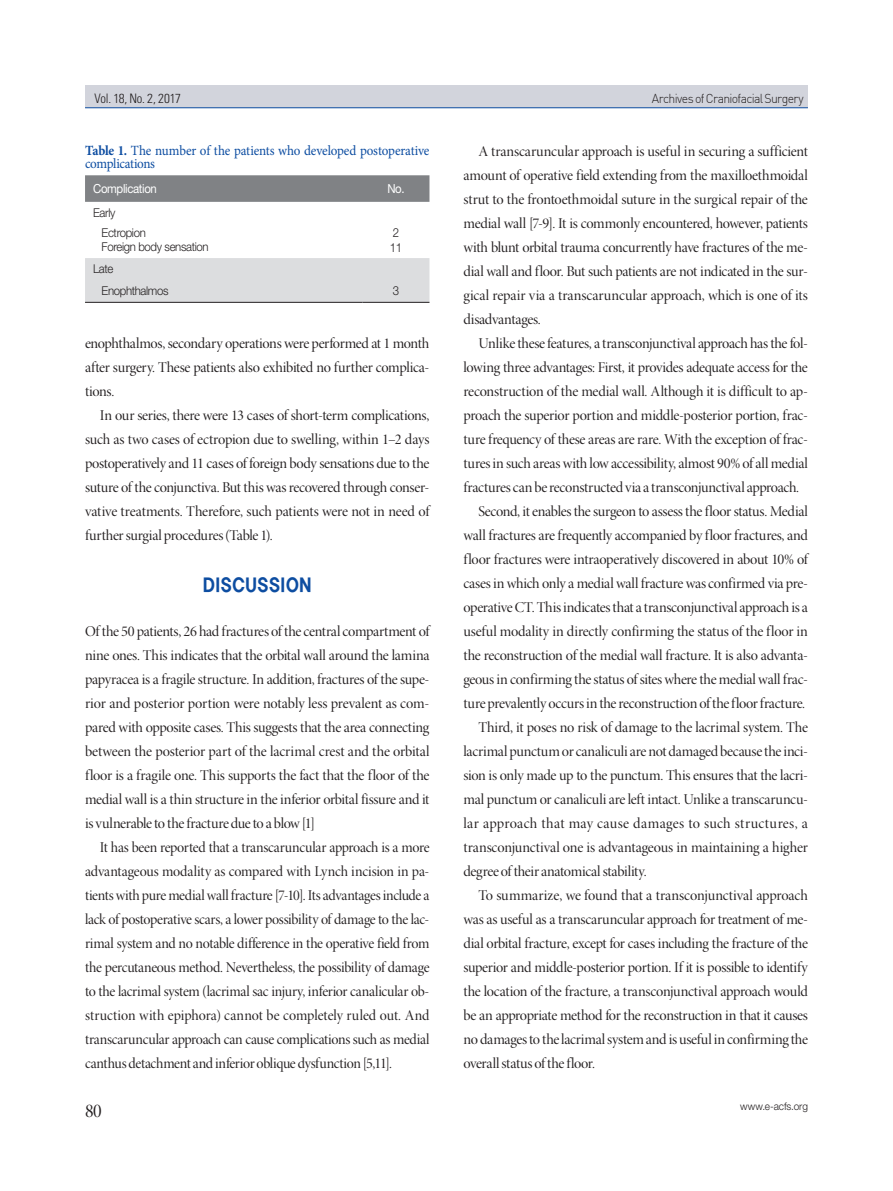
<style>
.page{position:relative;width:893px;height:1191px;background:#fff}
.page>*{position:absolute;margin:0;border:0;box-sizing:border-box;transform-origin:0 0}
.t1{font:19.5px "Minion Pro Disp";color:#231f20;scale:.96 1}
.t2{font:18.75px "Korean GHD B";letter-spacing:.04em;color:#0d4da1;scale:.86 1}
.t3{font:15px/24px "Minion Pro Disp";letter-spacing:-.015em;color:#231f20;text-align:justify}
.t4{font:15px "Minion Pro Disp";letter-spacing:.02em;color:#231f20}
.t5{font:14.1px/13.2px "Minion Pro";letter-spacing:-.015em;color:#0d4da1;scale:.93 1}
.t6{font:300 condensed 13.05px "Univers";letter-spacing:-.015em;color:#231f20;scale:.96 1}
.t7{font:300 12.75px "DIN";letter-spacing:-.055em;color:#231f20;scale:.96 1}
.t8{font:12.45px "Helvetica Neue LT Std";letter-spacing:-.03em;color:#fff;scale:.91 1}
.t9{font:300 12.45px/15px "Helvetica Neue LT Std";color:#231f20;scale:.91 1}
.t10{font:300 12.15px/19.8px "Helvetica Neue LT Std";letter-spacing:-.03em;color:#231f20;scale:.94 1}
.t11{font:300 10.5px "Helvetica Neue LT Std";letter-spacing:-.005em;color:#231f20;scale:.96 1}
.s1{font-weight:700}
</style>
<div class="page">
<div style="left:85px;top:85px;width:723px;height:22px;background:#d2d4dc"></div>
<hr style="left:85px;top:107px;width:723px;height:1px;background:#0d4da1">
<svg style="left:85px;top:175px;width:344px;height:27px;background:#828487"></svg>
<div style="left:85px;top:258px;width:344px;height:44px;background:#dcdddf"></div>
<hr style="left:85px;top:302px;width:277px;height:1px;background:#231f20">
<hr style="left:362px;top:302px;width:67px;height:1px;background:#231f20">
<p class="t6" style="left:95px;top:91px;width:91px">Vol. 18, No. 2, 2017</p>
<p class="t7" style="left:652px;top:90px;width:160px">Archives of Craniofacial Surgery</p>
<p class="t5" style="left:85px;top:144px;width:372px"><span class="s1">Table 1.</span> The number of the patients who developed postoperative complications</p>
<p class="t8" style="left:93px;top:181px;width:72px">Complication</p>
<p class="t8" style="left:387px;top:181px;width:20px">No.</p>
<p class="t10" style="left:102px;top:202px;width:48px;text-indent:-9px">Early<br>Ectropion</p>
<p class="t10" style="left:102px;top:237px;width:115px">Foreign body sensation</p>
<p class="t9" style="left:390px;top:224px;width:15px">2<br>11</p>
<p class="t10" style="left:102px;top:257px;width:73px;line-height:22px;text-indent:-9px">Late<br>Enophthalmos</p>
<p class="t9" style="left:393px;top:283px;width:8px">3</p>
<p class="t3" style="left:85px;top:332px;width:346px">enophthalmos, secondary operations were performed at 1 month after surgery. These patients also exhibited no further complica&shy;tions.</p>
<p class="t3" style="left:85px;top:404px;width:346px;text-indent:15px">In our series, there were 13 cases of short-term complications, such as two cases of ectropion due to swelling, within 1–2 days postoperatively and 11 cases of foreign body sensations due to the suture of the conjunctiva. But this was recovered through conser&shy;vative treatments. Therefore, such patients were not in need of further surgial procedures (Table 1).</p>
<p class="t2" style="left:203px;top:575px;width:127px">DISCUSSION</p>
<p class="t3" style="left:85px;top:620px;width:346px">Of the 50 patients, 26 had fractures of the central compartment of nine ones. This indicates that the orbital wall around the lamina papyracea is a fragile structure. In addition, fractures of the supe&shy;rior and posterior portion were notably less prevalent as com&shy;pared with opposite cases. This suggests that the area connecting between the posterior part of the lacrimal crest and the orbital floor is a fragile one. This supports the fact that the floor of the medial wall is a thin structure in the inferior orbital fissure and it is vulnerable to the fracture due to a blow [1]</p>
<p class="t3" style="left:85px;top:836px;width:346px;text-indent:15px">It has been reported that a transcaruncular approach is a more advantageous modality as compared with Lynch incision in pa&shy;tients with pure medial wall fracture [7-10]. Its advantages include a lack of postoperative scars, a lower possibility of damage to the lac&shy;rimal system and no notable difference in the operative field from the percutaneous method. Nevertheless, the possibility of damage to the lacrimal system (lacrimal sac injury, inferior canalicular ob&shy;struction with epiphora) cannot be completely ruled out. And transcaruncular approach can cause complications such as medial canthus detachment and inferior oblique dysfunction [5,11].</p>
<h1 class="t1" style="left:85px;top:1099px;width:19px">80</h1>
<p class="t3" style="left:463px;top:140px;width:346px;text-indent:15px">A transcaruncular approach is useful in securing a sufficient amount of operative field extending from the maxilloethmoidal strut to the frontoethmoidal suture in the surgical repair of the medial wall [7-9]. It is commonly encountered, however, patients with blunt orbital trauma concurrently have fractures of the me&shy;dial wall and floor. But such patients are not indicated in the sur&shy;gical repair via a transcaruncular approach, which is one of its disadvantages.</p>
<p class="t3" style="left:478px;top:332px;width:331px">Unlike these features, a transconjunctival approach has the fol-</p>
<p class="t3" style="left:463px;top:356px;width:346px">lowing three advantages: First, it provides adequate access for the</p>
<p class="t3" style="left:463px;top:380px;width:346px">reconstruction of the medial wall. Although it is difficult to ap-</p>
<p class="t3" style="left:463px;top:404px;width:346px">proach the superior portion and middle-posterior portion, frac-</p>
<p class="t3" style="left:463px;top:428px;width:346px">ture frequency of these areas are rare. With the exception of frac-</p>
<p class="t3" style="left:463px;top:452px;width:346px">tures in such areas with low accessibility, almost 90% of all medial</p>
<p class="t3" style="left:463px;top:476px;width:337px">fractures can be reconstructed via a transconjunctival approach.</p>
<p class="t3" style="left:478px;top:500px;width:331px">Second, it enables the surgeon to assess the floor status. Medial</p>
<p class="t3" style="left:463px;top:524px;width:346px">wall fractures are frequently accompanied by floor fractures, and</p>
<p class="t3" style="left:463px;top:548px;width:346px">floor fractures were intraoperatively discovered in about 10% of</p>
<p class="t3" style="left:463px;top:572px;width:346px">cases in which only a medial wall fracture was confirmed via pre-</p>
<p class="t3" style="left:463px;top:596px;width:346px">operative CT. This indicates that a transconjunctival approach is a</p>
<p class="t3" style="left:463px;top:620px;width:346px">useful modality in directly confirming the status of the floor in</p>
<p class="t3" style="left:463px;top:644px;width:346px">the reconstruction of the medial wall fracture. It is also advanta-</p>
<p class="t3" style="left:463px;top:668px;width:346px">geous in confirming the status of sites where the medial wall frac-</p>
<p class="t3" style="left:463px;top:692px;width:343px">ture prevalently occurs in the reconstruction of the floor fracture.</p>
<p class="t3" style="left:478px;top:716px;width:331px">Third, it poses no risk of damage to the lacrimal system. The</p>
<p class="t3" style="left:463px;top:740px;width:346px">lacrimal punctum or canaliculi are not damaged because the inci-</p>
<p class="t3" style="left:463px;top:764px;width:346px">sion is only made up to the punctum. This ensures that the lacri-</p>
<p class="t3" style="left:463px;top:788px;width:346px">mal punctum or canaliculi are left intact. Unlike a transcaruncu-</p>
<p class="t4" style="left:463px;top:814px;width:346px">lar approach that may cause damages to such structures, a</p>
<p class="t3" style="left:463px;top:836px;width:346px">transconjunctival one is advantageous in maintaining a higher</p>
<p class="t3" style="left:463px;top:860px;width:185px">degree of their anatomical stability.</p>
<p class="t3" style="left:478px;top:884px;width:331px">To summarize, we found that a transconjunctival approach</p>
<p class="t3" style="left:463px;top:908px;width:346px">was as useful as a transcaruncular approach for treatment of me-</p>
<p class="t3" style="left:463px;top:932px;width:346px">dial orbital fracture, except for cases including the fracture of the</p>
<p class="t3" style="left:463px;top:956px;width:346px">superior and middle-posterior portion. If it is possible to identify</p>
<p class="t3" style="left:463px;top:980px;width:346px">the location of the fracture, a transconjunctival approach would</p>
<p class="t3" style="left:463px;top:1004px;width:346px">be an appropriate method for the reconstruction in that it causes</p>
<p class="t3" style="left:463px;top:1028px;width:346px">no damages to the lacrimal system and is useful in confirming the</p>
<p class="t3" style="left:463px;top:1052px;width:133px">overall status of the floor.</p>
<p class="t11" style="left:740px;top:1100px;width:72px">www.e-acfs.org</p>
</div>
